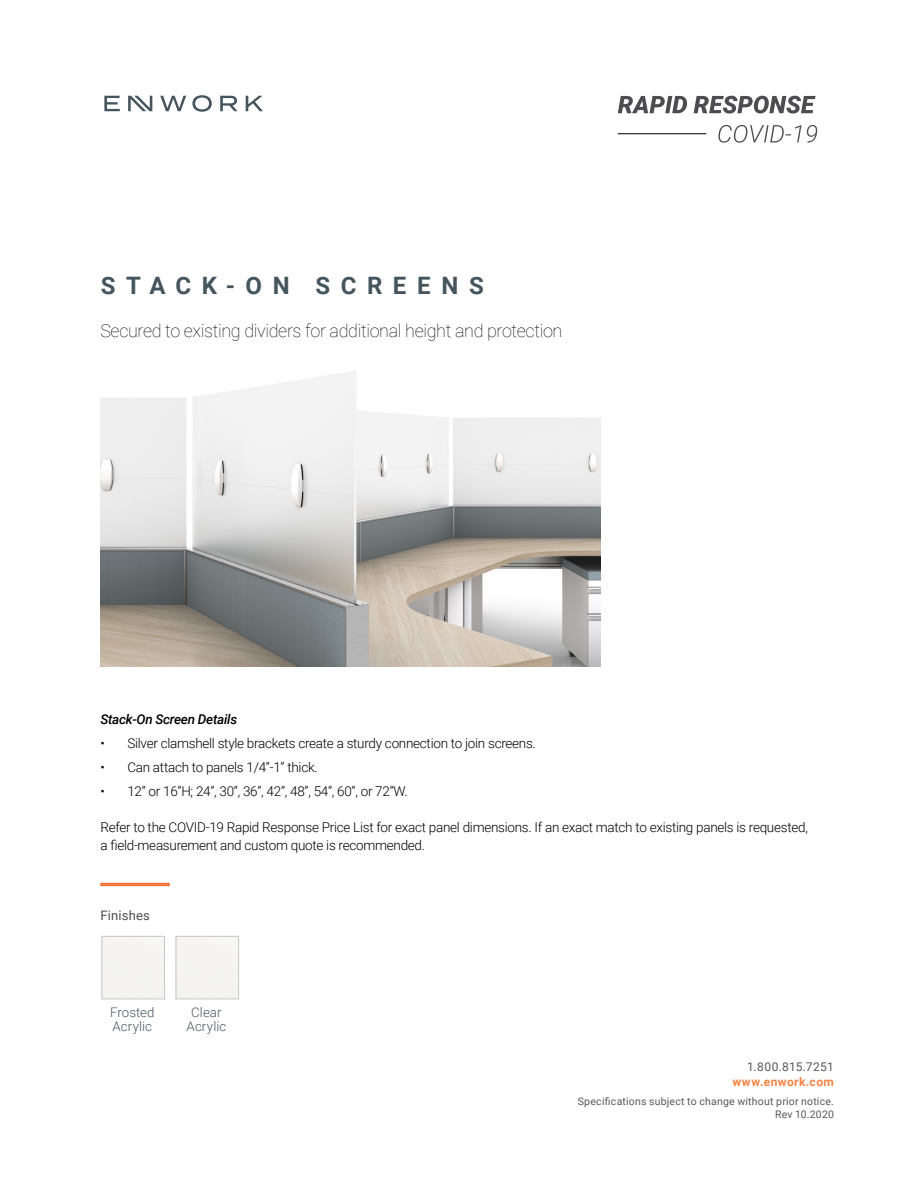
<style>
.page{position:relative;width:918px;height:1188px;background:#fff}
.page>*{position:absolute;margin:0;border:0;box-sizing:border-box;transform-origin:0 0}
.t1{font:700 24px "Roboto";letter-spacing:.44em;color:#44555d}
.t2{font:100 18px "Roboto";letter-spacing:-.02em;color:#000}
.t3{font:300 13.5px/18px "Roboto";letter-spacing:-.02em;color:#000}
.t4{font:italic 500 13.5px "Roboto";letter-spacing:-.02em;color:#000}
.t5{font:300 13.2px/13.2px "Roboto";letter-spacing:.005em;color:#46555d;text-align:center}
.t6{font:13.05px "Roboto";letter-spacing:.01em;color:#4d4d4f}
.t7{font:12px "Roboto";letter-spacing:.025em;color:#58595b}
.t8{font:700 12px "Roboto";letter-spacing:.04em;color:#f58345}
.t9{font:10.5px/13.5px "Roboto";letter-spacing:.02em;color:#58595b;text-align:right}
</style>
<div class="page">
<svg style="left:160px;top:96px;width:26px;height:15px"></svg>
<svg style="left:192px;top:95px;width:20px;height:17px"></svg>
<svg style="left:220px;top:96px;width:18px;height:15px"></svg>
<svg style="left:246px;top:96px;width:17px;height:15px"></svg>
<svg style="left:104px;top:96px;width:16px;height:15px"></svg>
<svg style="left:128px;top:96px;width:24px;height:15px"></svg>
<svg style="left:618px;top:96px;width:69px;height:17px"></svg>
<svg style="left:694px;top:96px;width:122px;height:18px"></svg>
<svg style="left:718px;top:125px;width:99px;height:18px"></svg>
<hr style="left:618px;top:133px;width:88px;height:1px;background:#000">
<div style="left:100px;top:883px;width:70px;height:3px;border:2px solid #f26522"></div>
<img style="left:100px;top:371px;width:500px;height:295px">
<div style="left:176px;top:936px;width:63px;height:63px;border:1px solid #c7c8ca"></div>
<div style="left:102px;top:936px;width:63px;height:63px;border:1px solid #c7c8ca"></div>
<h1 class="t1" style="left:101px;top:269px;width:385px">STACK-ON SCREENS</h1>
<h2 class="t2" style="left:100px;top:318px;width:464px">Secured to existing dividers for additional height and protection</h2>
<p class="t4" style="left:100px;top:709px;width:138px">Stack-On Screen Details</p>
<p class="t3" style="left:100px;top:733px;width:437px">• Silver clamshell style brackets create a sturdy connection to join screens.</p>
<p class="t3" style="left:100px;top:757px;width:219px">• Can attach to panels 1/4”-1” thick.</p>
<p class="t3" style="left:100px;top:781px;width:309px">• 12” or 16”H; 24”, 30”, 36”, 42”, 48”, 54”, 60”, or 72”W.</p>
<p class="t3" style="left:100px;top:817px;width:709px">Refer to the COVID-19 Rapid Response Price List for exact panel dimensions. If an exact match to existing panels is requested, a field-measurement and custom quote is recommended.</p>
<p class="t6" style="left:100px;top:906px;width:51px">Finishes</p>
<p class="t5" style="left:110px;top:1006px;width:46px;text-align:left">Frosted<br>Acrylic</p>
<p class="t5" style="left:187px;top:1006px;width:41px">Clear<br>Acrylic</p>
<p class="t7" style="left:747px;top:1059px;width:88px">1.800.815.7251</p>
<p class="t8" style="left:733px;top:1074px;width:103px">www.enwork.com</p>
<p class="t9" style="left:578px;top:1094px;width:258px">Specifications subject to change without prior notice.<br>Rev 10.2020</p>
</div>
